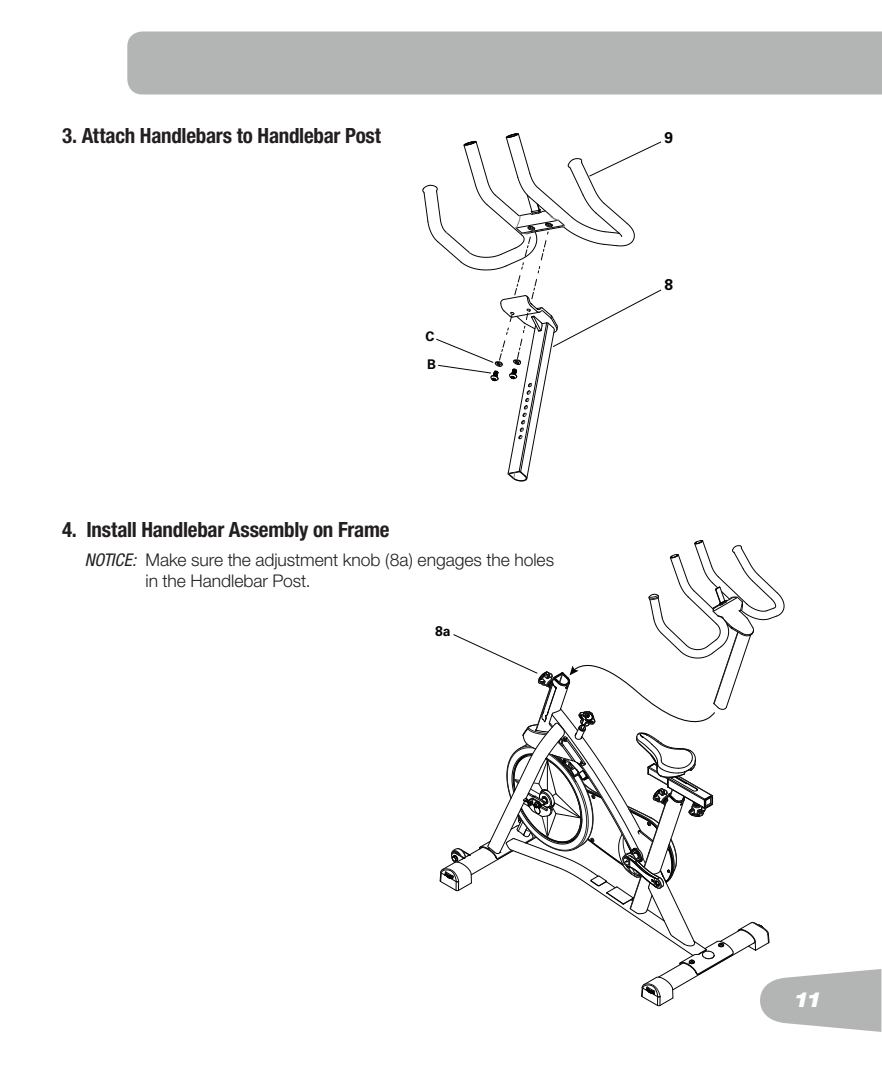
<style>
.page{position:relative;width:882px;height:1071px;background:#fff}
.page>*{position:absolute;margin:0;border:0;box-sizing:border-box;transform-origin:0 0}
.t1{font:700 condensed 21px "Helvetica Neue";letter-spacing:-.01em;color:#231f20}
.t2{font:italic 800 expanded 21px "Helvetica Neue";color:#fff}
.t3{font:300 17.5px/21px "Helvetica Neue";letter-spacing:-.005em;color:#231f20}
.t4{font:700 15.58px "Univers";color:#040503}
.t5{font:700 14px "Univers";color:#040503}
.t6{font:700 13.3px "Univers";color:#040503}
.s1{font-weight:400;font-style:italic;font-stretch:condensed}
</style>
<div class="page">
<div style="left:127px;top:32px;width:755px;height:62px;background:#b3b4b4"></div>
<svg style="left:423px;top:133px;width:239px;height:348px"></svg>
<svg style="left:440px;top:540px;width:441px;height:492px"></svg>
<p class="t1" style="left:62px;top:123px;width:320px">3. Attach Handlebars to Handlebar Post</p>
<p class="t6" style="left:425px;top:329px;width:10px">C</p>
<p class="t6" style="left:427px;top:356px;width:10px">B</p>
<p class="t1" style="left:62px;top:517px;width:329px">4. Install Handlebar Assembly on Frame</p>
<p class="t3" style="left:146px;top:549px;width:410px;text-indent:-61px"><span class="s1">NOTICE:</span> Make sure the adjustment knob (8a) engages the holes in the Handlebar Post.</p>
<p class="t5" style="left:435px;top:623px;width:17px">8a</p>
<p class="t4" style="left:664px;top:129px;width:10px">9</p>
<p class="t4" style="left:664px;top:275px;width:10px">8</p>
<p class="t2" style="left:793px;top:986px;width:27px">11</p>
</div>
